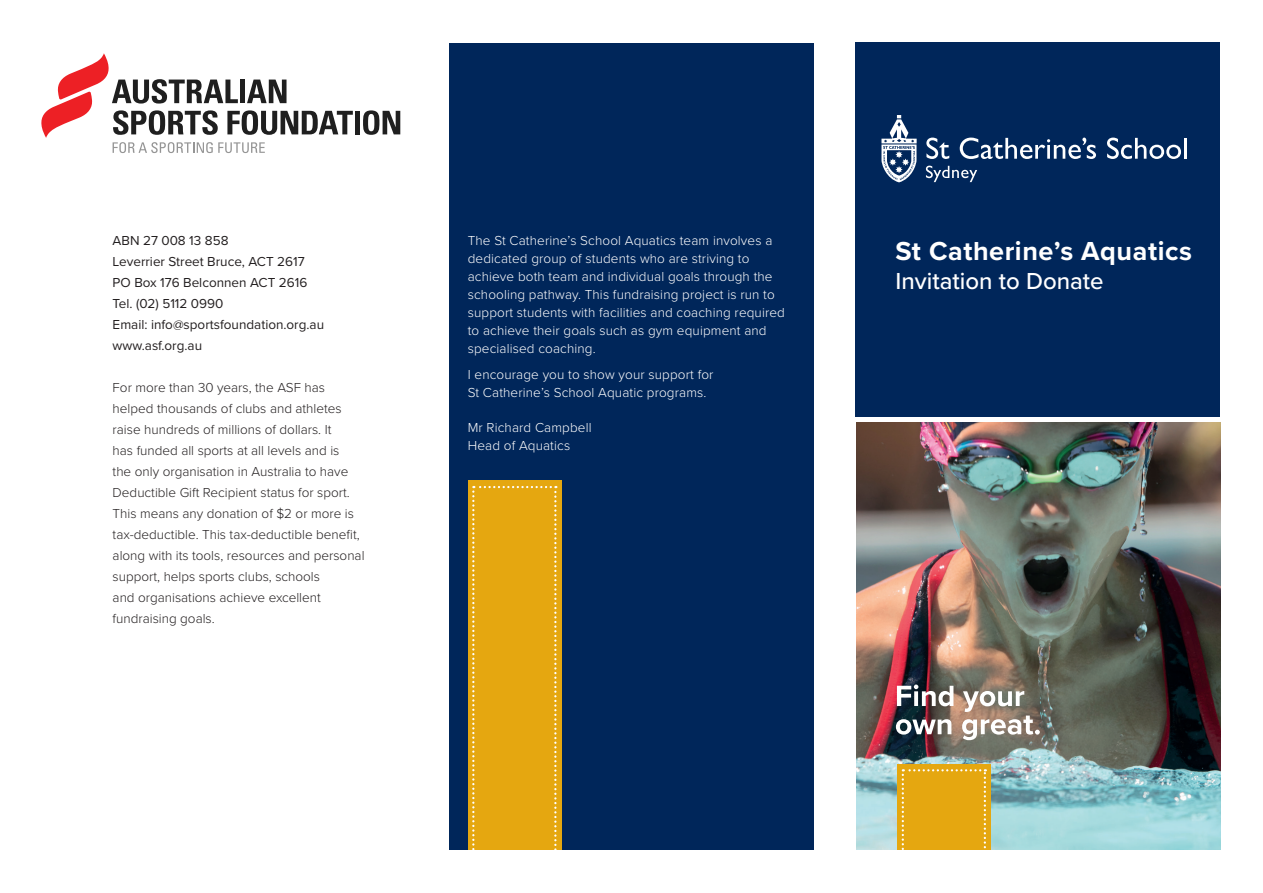
<style>
.page{position:relative;width:1263px;height:893px;background:#fff}
.page>*{position:absolute;margin:0;border:0;box-sizing:border-box;transform-origin:0 0}
.t1{font:700 27px "Proxima Nova";letter-spacing:.02em;color:#fff}
.t2{font:500 24px "Proxima Nova";color:#fff}
.t3{font:300 13.5px/21px "Proxima Nova";color:#231f20}
.t4{font:300 13.5px/18px "Proxima Nova";letter-spacing:.01em;color:#fff}
.t5{font:13.5px/21px "Proxima Nova";color:#231f20}
</style>
<div class="page">
<div style="left:856px;top:43px;width:364px;height:374px;background:#00265a"></div>
<div style="left:449px;top:43px;width:365px;height:807px;background:#00265a"></div>
<img style="left:856px;top:422px;width:364px;height:428px">
<svg style="left:897px;top:684px;width:56px;height:22px"></svg>
<svg style="left:896px;top:719px;width:55px;height:16px"></svg>
<svg style="left:962px;top:691px;width:78px;height:49px"></svg>
<svg style="left:926px;top:138px;width:23px;height:21px"></svg>
<svg style="left:960px;top:138px;width:136px;height:21px"></svg>
<svg style="left:1107px;top:138px;width:74px;height:21px"></svg>
<hr style="left:1184px;top:138px;width:3px;height:21px;background:#fff">
<svg style="left:926px;top:166px;width:51px;height:16px"></svg>
<svg style="left:881px;top:115px;width:36px;height:67px"></svg>
<div style="left:355px;top:111px;width:5px;height:23px;background:#1f1f1f"></div>
<svg style="left:363px;top:110px;width:37px;height:25px"></svg>
<svg style="left:41px;top:53px;width:312px;height:100px"></svg>
<div style="left:468px;top:480px;width:93px;height:391px;background:#e5a710"></div>
<svg style="left:472px;top:486px;width:84px;height:364px"></svg>
<div style="left:897px;top:764px;width:94px;height:129px;background:#e5a710"></div>
<svg style="left:902px;top:769px;width:84px;height:81px"></svg>
<div style="left:376px;top:850px;width:887px;height:43px;background:#fff"></div>
<p class="t5" style="left:113px;top:229px;width:213px">ABN 27 008 13 858<br>Leverrier Street Bruce, ACT 2617<br>PO Box 176 Belconnen ACT 2616<br>Tel. (02) 5112 0990<br>Email: info@sportsfoundation.org.au www.asf.org.au</p>
<p class="t3" style="left:113px;top:376px;width:253px">For more than 30 years, the ASF has helped thousands of clubs and athletes raise hundreds of millions of dollars. It<br>has funded all sports at all levels and is<br>the only organisation in Australia to have Deductible Gift Recipient status for sport.<br>This means any donation of $2 or more is tax-deductible. This tax-deductible benefit, along with its tools, resources and personal support, helps sports clubs, schools<br>and organisations achieve excellent fundraising goals.</p>
<p class="t4" style="left:468px;top:230px;width:319px">The St Catherine’s School Aquatics team involves a dedicated group of students who are striving to achieve both team and individual goals through the schooling pathway. This fundraising project is run to support students with facilities and coaching required to achieve their goals such as gym equipment and specialised coaching.</p>
<p class="t4" style="left:468px;top:365px;width:247px">I encourage you to show your support for<br>St Catherine’s School Aquatic programs.</p>
<p class="t4" style="left:468px;top:418px;width:125px">Mr Richard Campbell<br>Head of Aquatics</p>
<h1 class="t1" style="left:895px;top:231px;width:298px">St Catherine’s Aquatics</h1>
<h2 class="t2" style="left:895px;top:263px;width:210px">Invitation to Donate</h2>
</div>
